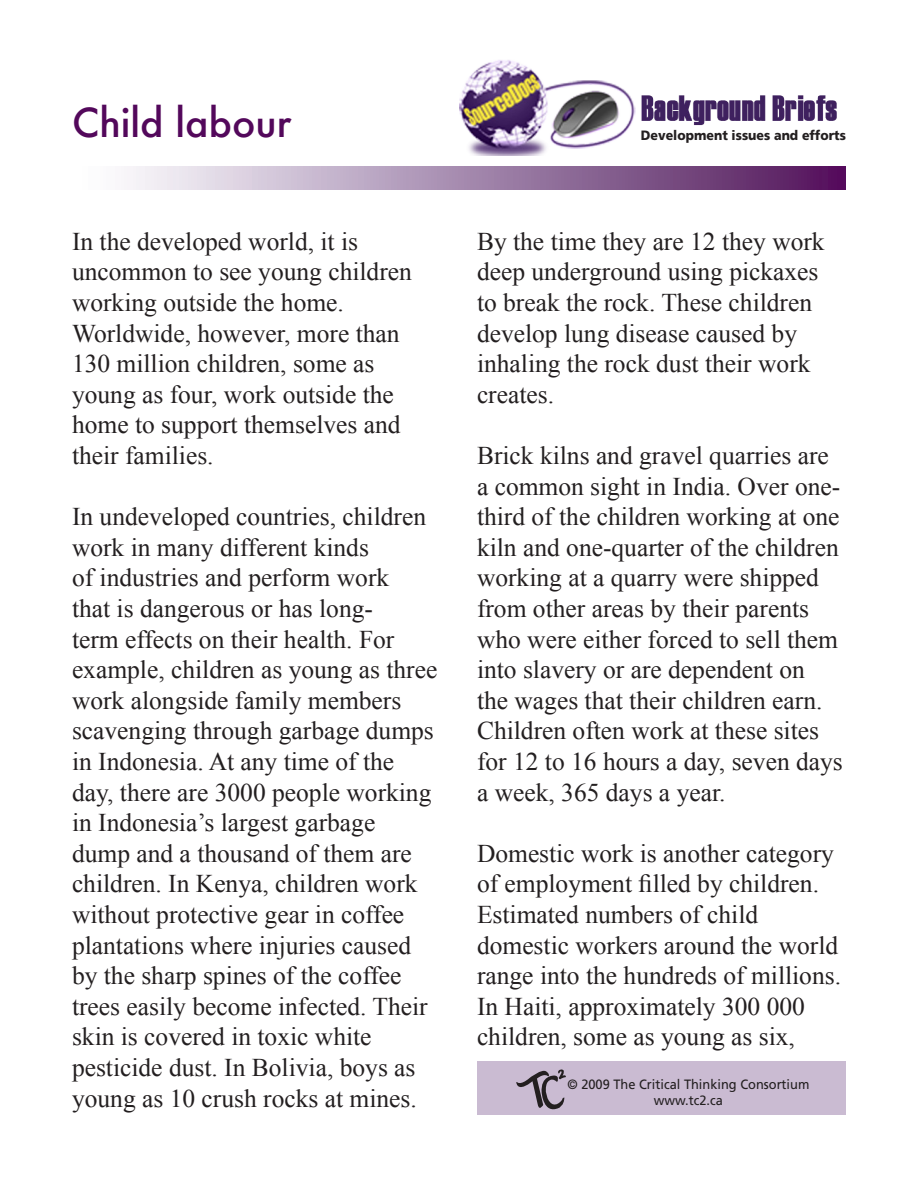
<style>
.page{position:relative;width:918px;height:1188px;background:#fff}
.page>*{position:absolute;margin:0;border:0;box-sizing:border-box;transform-origin:0 0}
.t1{font:500 39px "Futura";color:#53085b}
.t2{font:25.5px/30.6px "Times New Roman";color:#231f20}
.t3{font:13.5px "Frutiger";color:#231f20;scale:.95 1}
.t4{font:900 13.5px "Frutiger";color:#231f20;scale:.92 1}
</style>
<div class="page">
<div style="left:72px;top:167px;width:774px;height:22px;background:linear-gradient(to right,#fff,#4f125a)"></div>
<img style="left:459px;top:60px;width:378px;height:95px">
<div style="left:477px;top:1061px;width:369px;height:54px;background:#cabbd2"></div>
<svg style="left:516px;top:1069px;width:50px;height:41px"></svg>
<p class="t1" style="left:72px;top:96px;width:221px">Child labour</p>
<p class="t2" style="left:72px;top:226px;width:341px">In the developed world, it is uncommon to see young children working outside the home.<br>Worldwide, however, more than<br>130 million children, some as young as four, work outside the home to support themselves and their families.</p>
<p class="t2" style="left:72px;top:501px;width:367px">In undeveloped countries, children work in many different kinds<br>of industries and perform work<br>that is dangerous or has long-<br>term effects on their health. For example, children as young as three work alongside family members scavenging through garbage dumps in Indonesia. At any time of the day, there are 3000 people working in Indonesia’s largest garbage dump and a thousand of them are children. In Kenya, children work without protective gear in coffee plantations where injuries caused by the sharp spines of the coffee trees easily become infected. Their skin is covered in toxic white pesticide dust. In Bolivia, boys as young as 10 crush rocks at mines.</p>
<p class="t4" style="left:641px;top:128px;width:224px">Development issues and efforts</p>
<p class="t2" style="left:477px;top:226px;width:349px">By the time they are 12 they work deep underground using pickaxes to break the rock. These children develop lung disease caused by inhaling the rock dust their work creates.</p>
<p class="t2" style="left:477px;top:440px;width:367px">Brick kilns and gravel quarries are a common sight in India. Over one&shy;third of the children working at one kiln and one-quarter of the children working at a quarry were shipped from other areas by their parents who were either forced to sell them into slavery or are dependent on<br>the wages that their children earn.<br>Children often work at these sites for 12 to 16 hours a day, seven days a week, 365 days a year.</p>
<p class="t2" style="left:477px;top:838px;width:366px">Domestic work is another category of employment filled by children.<br>Estimated numbers of child domestic workers around the world range into the hundreds of millions.<br>In Haiti, approximately 300 000 children, some as young as six,</p>
<p class="t3" style="left:568px;top:1076px;width:256px">© 2009 The Critical Thinking Consortium</p>
<p class="t3" style="left:654px;top:1092px;width:74px">www.tc2.ca</p>
</div>
